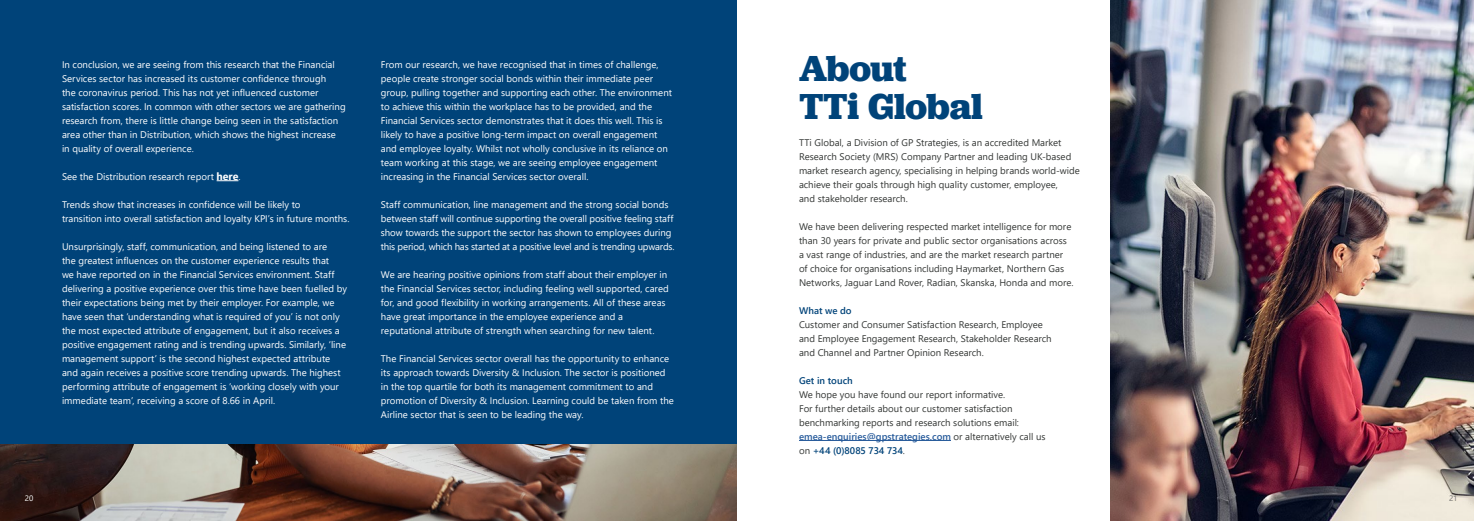
<style>
.page{position:relative;width:1474px;height:521px;background:#fff}
.page>*{position:absolute;margin:0;border:0;box-sizing:border-box;transform-origin:0 0}
.t1{font:700 37.62px/37.6px "Jubilat";letter-spacing:-.01em;color:#004379}
.t2{font:9.62px/14px "Segoe UI";color:#fff}
.t3{font:9.62px/14px "Segoe UI";color:#343735}
.t4{font:600 9.62px "Segoe UI";color:#004379}
.t5{font:7.88px "Segoe UI";color:#fff}
.t6{font:7.88px "Segoe UI";color:#706f6f}
.s1{font-weight:700;font-size:10.5px}
.s2{font-weight:600;color:#275b9b}
.s3{font-weight:600;color:#004379}
</style>
<div class="page">
<div style="left:0;top:0;width:737px;height:521px;background:#004379"></div>
<img style="left:0;top:444px;width:737px;height:77px">
<hr style="left:799px;top:440px;width:152px;height:1px;background:#275b9b">
<svg style="left:217px;top:180px;width:21px;height:1px"></svg>
<img style="left:1110px;top:0;width:363px;height:521px">
<p class="t2" style="left:62px;top:57px;width:285px">In conclusion, we are seeing from this research that the Financial Services sector has increased its customer confidence through<br>the coronavirus period. This has not yet influenced customer satisfaction scores. In common with other sectors we are gathering research from, there is little change being seen in the satisfaction area other than in Distribution, which shows the highest increase in quality of overall experience.</p>
<p class="t2" style="left:62px;top:169px;width:180px">See the Distribution research report <span class="s1">here</span>.</p>
<p class="t2" style="left:62px;top:197px;width:289px">Trends show that increases in confidence will be likely to<br>transition into overall satisfaction and loyalty KPI’s in future months.</p>
<p class="t2" style="left:62px;top:239px;width:286px">Unsurprisingly, staff, communication, and being listened to are<br>the greatest influences on the customer experience results that<br>we have reported on in the Financial Services environment. Staff delivering a positive experience over this time have been fuelled by their expectations being met by their employer. For example, we have seen that ‘understanding what is required of you’ is not only the most expected attribute of engagement, but it also receives a positive engagement rating and is trending upwards. Similarly, ‘line management support’ is the second highest expected attribute and again receives a positive score trending upwards. The highest performing attribute of engagement is ‘working closely with your immediate team’, receiving a score of 8.66 in April.</p>
<p class="t2" style="left:381px;top:57px;width:292px">From our research, we have recognised that in times of challenge, people create stronger social bonds within their immediate peer group, pulling together and supporting each other. The environment to achieve this within the workplace has to be provided, and the Financial Services sector demonstrates that it does this well. This is likely to have a positive long-term impact on overall engagement and employee loyalty. Whilst not wholly conclusive in its reliance on team working at this stage, we are seeing employee engagement increasing in the Financial Services sector overall.</p>
<p class="t2" style="left:381px;top:197px;width:295px">Staff communication, line management and the strong social bonds between staff will continue supporting the overall positive feeling staff show towards the support the sector has shown to employees during this period, which has started at a positive level and is trending upwards.</p>
<p class="t2" style="left:381px;top:267px;width:289px">We are hearing positive opinions from staff about their employer in the Financial Services sector, including feeling well supported, cared for, and good flexibility in working arrangements. All of these areas have great importance in the employee experience and a reputational attribute of strength when searching for new talent.</p>
<p class="t2" style="left:381px;top:351px;width:294px">The Financial Services sector overall has the opportunity to enhance its approach towards Diversity &amp; Inclusion. The sector is positioned in the top quartile for both its management commitment to and promotion of Diversity &amp; Inclusion. Learning could be taken from the Airline sector that is seen to be leading the way.</p>
<h1 class="t1" style="left:799px;top:49px;width:185px">About<br>TTi Global</h1>
<p class="t3" style="left:799px;top:134px;width:282px">TTi Global, a Division of GP Strategies, is an accredited Market Research Society (MRS) Company Partner and leading UK-based market research agency, specialising in helping brands world-wide achieve their goals through high quality customer, employee,<br>and stakeholder research.</p>
<p class="t3" style="left:799px;top:218px;width:276px">We have been delivering respected market intelligence for more than 30 years for private and public sector organisations across a vast range of industries, and are the market research partner of choice for organisations including Haymarket, Northern Gas Networks, Jaguar Land Rover, Radian, Skanska, Honda and more.</p>
<p class="t4" style="left:799px;top:301px;width:54px">What we do</p>
<p class="t3" style="left:799px;top:316px;width:254px">Customer and Consumer Satisfaction Research, Employee and Employee Engagement Research, Stakeholder Research and Channel and Partner Opinion Research.</p>
<p class="t4" style="left:799px;top:371px;width:55px">Get in touch</p>
<p class="t3" style="left:799px;top:386px;width:248px">We hope you have found our report informative.<br>For further details about our customer satisfaction benchmarking reports and research solutions email: <span class="s2">emea-enquiries@gpstrategies.com</span> or alternatively call us on <span class="s3">+44 (0)8085 734 734</span>.</p>
<p class="t5" style="left:25px;top:491px;width:10px">20</p>
<p class="t6" style="left:1449px;top:491px;width:10px">21</p>
</div>
